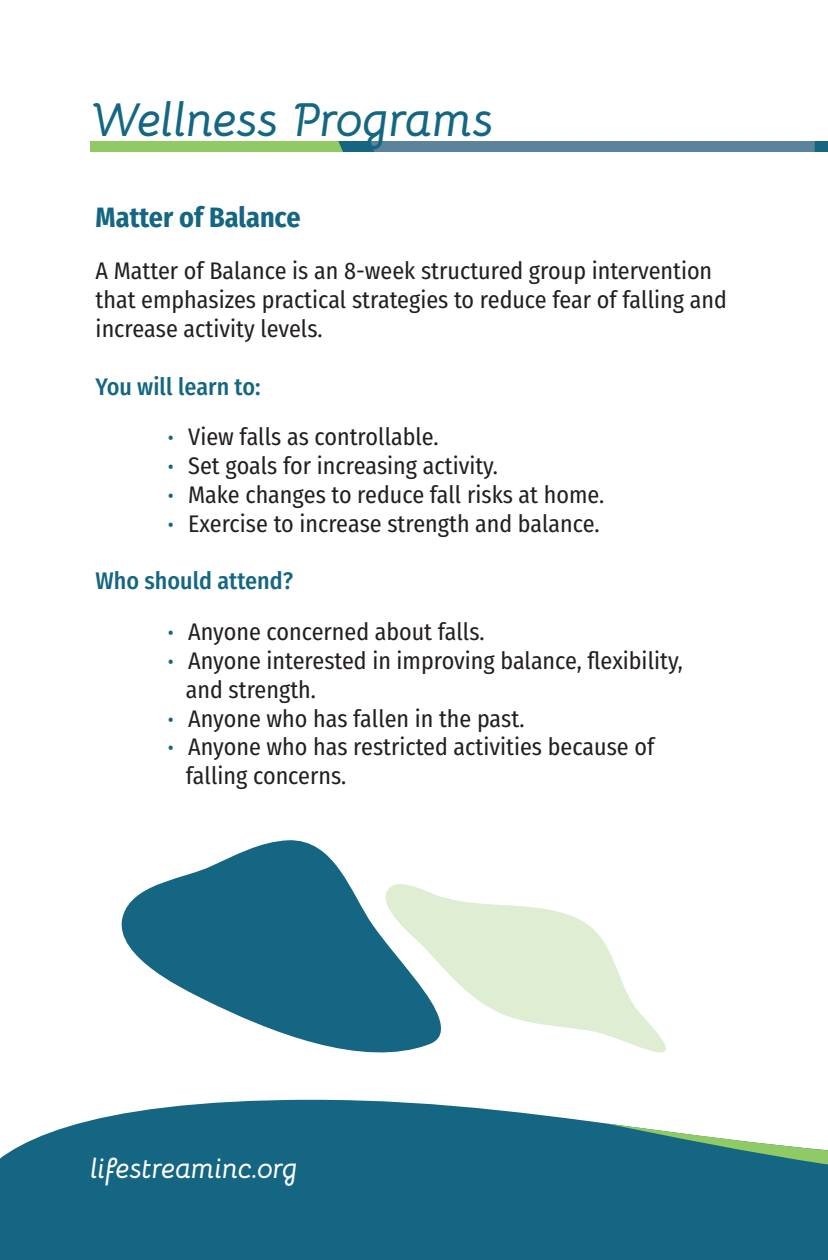
<style>
.page{position:relative;width:828px;height:1260px;background:#fff}
.page>*{position:absolute;margin:0;border:0;box-sizing:border-box;transform-origin:0 0}
.t1{font:italic 700 48px "Bellota";letter-spacing:-.005em;color:#146682}
.t2{font:italic 700 28px "Bellota";letter-spacing:-.005em;color:#fff}
.t3{font:700 28px "Fira Sans Condensed";color:#146682}
.t4{font:24px/28.8px "Fira Sans Condensed";color:#231f20}
.t5{font:500 24px "Fira Sans Condensed";color:#146682}
.s1{font-family:"Roboto Condensed";font-size:20px;color:#146682}
</style>
<div class="page">
<svg style="left:0;top:1100px;width:828px;height:160px;background:#2d768f"></svg>
<svg style="left:605px;top:1123px;width:223px;height:94px;background:#418592"></svg>
<svg style="left:90px;top:141px;width:738px;height:11px;background:#689a87"></svg>
<svg style="left:459px;top:901px;width:207px;height:152px;fill:#dfeed3"></svg>
<svg style="left:121px;top:840px;width:338px;height:213px;fill:#146682"></svg>
<p class="t1" style="left:90px;top:80px;width:405px">Wellness Programs</p>
<p class="t3" style="left:96px;top:194px;width:207px">Matter of Balance</p>
<p class="t4" style="left:96px;top:256px;width:633px">A Matter of Balance is an 8-week structured group intervention that emphasizes practical strategies to reduce fear of falling and increase activity levels.</p>
<p class="t5" style="left:96px;top:367px;width:166px">You will learn to:</p>
<p class="t4" style="left:168px;top:422px;width:272px"><span class="s1">•</span> View falls as controllable.</p>
<p class="t4" style="left:168px;top:451px;width:332px"><span class="s1">•</span> Set goals for increasing activity.</p>
<p class="t4" style="left:168px;top:480px;width:438px"><span class="s1">•</span> Make changes to reduce fall risks at home.</p>
<p class="t4" style="left:168px;top:508px;width:433px"><span class="s1">•</span> Exercise to increase strength and balance.</p>
<p class="t5" style="left:96px;top:562px;width:199px">Who should attend?</p>
<p class="t4" style="left:168px;top:617px;width:319px"><span class="s1">•</span> Anyone concerned about falls.</p>
<p class="t4" style="left:168px;top:646px;width:517px"><span class="s1">•</span> Anyone interested in improving balance, flexibility,</p>
<p class="t4" style="left:186px;top:674px;width:132px">and strength.</p>
<p class="t4" style="left:168px;top:703px;width:358px"><span class="s1">•</span> Anyone who has fallen in the past.</p>
<p class="t4" style="left:168px;top:732px;width:488px"><span class="s1">•</span> Anyone who has restricted activities because of</p>
<p class="t4" style="left:186px;top:761px;width:162px">falling concerns.</p>
<p class="t2" style="left:91px;top:1146px;width:208px">lifestreaminc.org</p>
</div>
